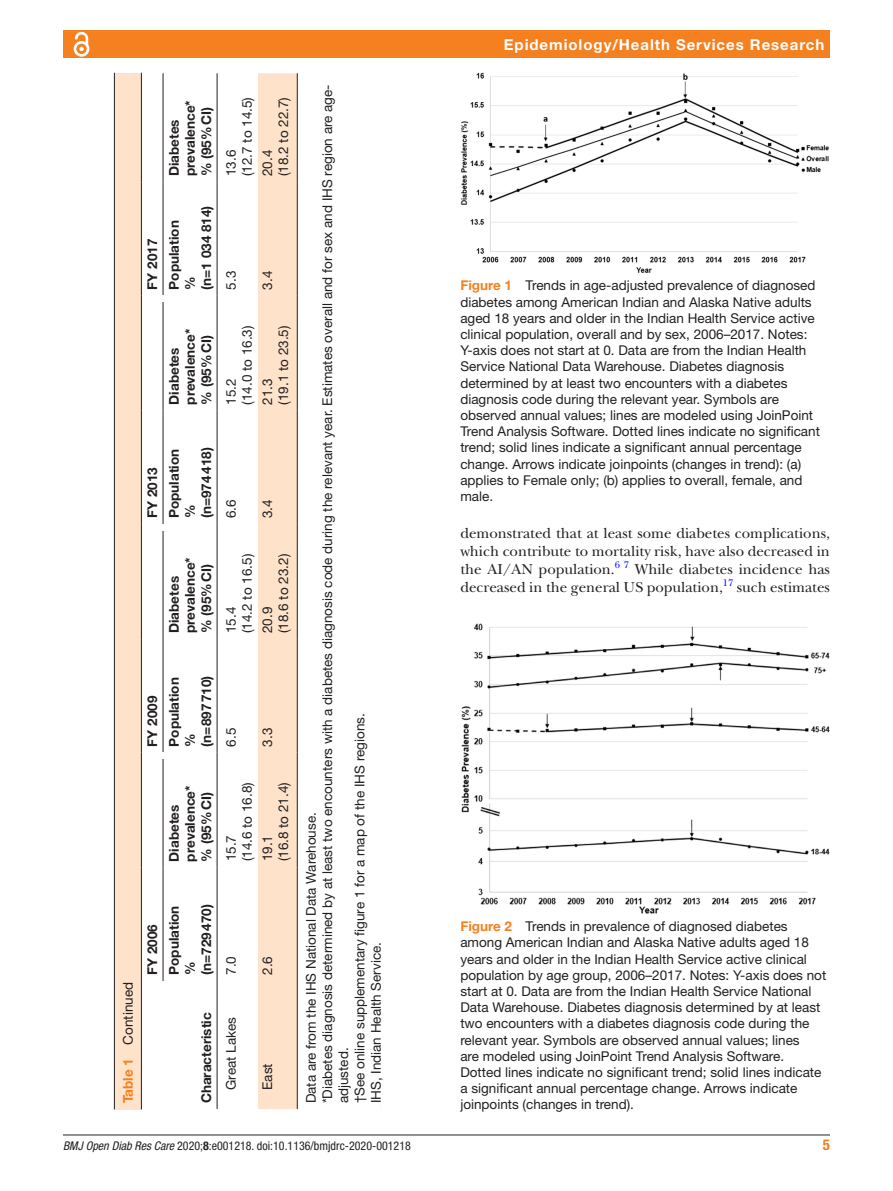
<style>
.page{position:relative;width:893px;height:1191px;background:#fff}
.page>*{position:absolute;margin:0;border:0;box-sizing:border-box;transform-origin:0 0}
.t1{font:15px/18px "New Baskerville";color:#231f20;text-align:justify}
.t2{font:700 15px "Helvetica Neue LT Std";letter-spacing:.065em;color:#fff}
.t3{font:700 condensed 15px "Helvetica Neue LT Std";color:#f58020}
.t4{font:13.5px/16.2px "Helvetica Neue LT Std";color:#231f20}
.t5{font:700 13.5px/16.2px "Helvetica Neue LT Std";color:#231f20}
.t6{font:700 13.5px "Helvetica Neue LT Std";color:#f58020}
.t7{font:condensed 12px "Helvetica Neue LT Std";color:#231f20}
.t8{font:9.9px "New Baskerville";color:#00f}
.s1{font-weight:700;color:#f58020}
.s2{font-style:italic}
.s3{font-weight:700}
</style>
<div class="page">
<hr style="left:63px;top:1134px;width:767px;height:1px;background:#231f20">
<div style="left:63px;top:31px;width:767px;height:27px;background:#f58020"></div>
<svg style="left:73px;top:31px;width:17px;height:26px"></svg>
<div style="left:133px;top:73px;width:248px;height:1036px;background:#fee2c9"></div>
<svg style="left:142px;top:73px;width:239px;height:1036px;fill:#fff"></svg>
<hr style="left:217px;top:981px;width:1px;height:128px;background:#231f20">
<hr style="left:141px;top:981px;width:1px;height:128px;background:#231f20">
<hr style="left:141px;top:867px;width:1px;height:114px;background:#231f20">
<hr style="left:141px;top:752px;width:1px;height:115px;background:#231f20">
<hr style="left:141px;top:639px;width:1px;height:113px;background:#231f20">
<hr style="left:141px;top:524px;width:1px;height:115px;background:#231f20">
<hr style="left:141px;top:411px;width:1px;height:113px;background:#231f20">
<hr style="left:141px;top:296px;width:1px;height:115px;background:#231f20">
<hr style="left:141px;top:182px;width:1px;height:114px;background:#231f20">
<hr style="left:141px;top:73px;width:1px;height:109px;background:#231f20">
<hr style="left:163px;top:867px;width:1px;height:114px;background:#231f20">
<hr style="left:217px;top:867px;width:1px;height:114px;background:#231f20">
<hr style="left:163px;top:752px;width:1px;height:115px;background:#231f20">
<hr style="left:217px;top:752px;width:1px;height:115px;background:#231f20">
<hr style="left:163px;top:639px;width:1px;height:113px;background:#231f20">
<hr style="left:217px;top:639px;width:1px;height:113px;background:#231f20">
<hr style="left:163px;top:524px;width:1px;height:115px;background:#231f20">
<hr style="left:217px;top:524px;width:1px;height:115px;background:#231f20">
<hr style="left:163px;top:411px;width:1px;height:113px;background:#231f20">
<hr style="left:217px;top:411px;width:1px;height:113px;background:#231f20">
<hr style="left:163px;top:296px;width:1px;height:115px;background:#231f20">
<hr style="left:217px;top:296px;width:1px;height:115px;background:#231f20">
<hr style="left:163px;top:182px;width:1px;height:114px;background:#231f20">
<hr style="left:217px;top:182px;width:1px;height:114px;background:#231f20">
<hr style="left:163px;top:73px;width:1px;height:109px;background:#231f20">
<hr style="left:217px;top:73px;width:1px;height:109px;background:#231f20">
<hr style="left:297px;top:867px;width:1px;height:114px;background:#231f20">
<hr style="left:297px;top:752px;width:1px;height:115px;background:#231f20">
<hr style="left:297px;top:639px;width:1px;height:113px;background:#231f20">
<hr style="left:297px;top:524px;width:1px;height:115px;background:#231f20">
<hr style="left:297px;top:411px;width:1px;height:113px;background:#231f20">
<hr style="left:297px;top:296px;width:1px;height:115px;background:#231f20">
<hr style="left:297px;top:182px;width:1px;height:114px;background:#231f20">
<hr style="left:297px;top:981px;width:1px;height:128px;background:#231f20">
<hr style="left:297px;top:73px;width:1px;height:109px;background:#231f20">
<hr style="left:315px;top:73px;width:2px;height:1030px;background:#fff">
<hr style="left:348px;top:73px;width:1px;height:1030px;background:#fff">
<hr style="left:364px;top:73px;width:1px;height:1030px;background:#fff">
<hr style="left:380px;top:73px;width:1px;height:1030px;background:#fff">
<svg style="left:161px;top:752px;width:4px;height:6px"></svg>
<svg style="left:161px;top:524px;width:4px;height:6px"></svg>
<svg style="left:161px;top:296px;width:4px;height:6px"></svg>
<div style="left:115px;top:73px;width:18px;height:1036px;background:#fee2c9"></div>
<hr style="left:114px;top:73px;width:1px;height:1036px;background:#231f20">
<img style="left:461px;top:73px;width:368px;height:200px">
<img style="left:461px;top:623px;width:369px;height:290px">
<p class="t5" style="left:165px;top:176px;width:78px;rotate:-90deg">Diabetes prevalence* % (95%CI)</p>
<p class="t5" style="left:144px;top:290px;width:52px;rotate:-90deg">FY 2017</p>
<p class="t5" style="left:165px;top:290px;width:86px;rotate:-90deg">Population %<br>(n=1 034 814)</p>
<p class="t4" style="left:259px;top:176px;width:81px;rotate:-90deg">20.4<br>(18.2 to 22.7)</p>
<p class="t4" style="left:223px;top:176px;width:81px;rotate:-90deg">13.6<br>(12.7 to 14.5)</p>
<p class="t4" style="left:223px;top:290px;width:20px;rotate:-90deg">5.3</p>
<p class="t4" style="left:259px;top:290px;width:20px;rotate:-90deg">3.4</p>
<p class="t5" style="left:165px;top:405px;width:78px;rotate:-90deg">Diabetes prevalence* % (95%CI)</p>
<p class="t4" style="left:259px;top:404px;width:81px;rotate:-90deg">21.3<br>(19.1 to 23.5)</p>
<p class="t4" style="left:223px;top:405px;width:81px;rotate:-90deg">15.2<br>(14.0 to 16.3)</p>
<p class="t5" style="left:144px;top:518px;width:52px;rotate:-90deg">FY 2013</p>
<p class="t5" style="left:165px;top:518px;width:72px;rotate:-90deg">Population % (n=974418)</p>
<p class="t4" style="left:223px;top:518px;width:20px;rotate:-90deg">6.6</p>
<p class="t4" style="left:259px;top:518px;width:20px;rotate:-90deg">3.4</p>
<p class="t5" style="left:165px;top:633px;width:78px;rotate:-90deg">Diabetes prevalence* % (95%CI)</p>
<p class="t4" style="left:259px;top:633px;width:81px;rotate:-90deg">20.9<br>(18.6 to 23.2)</p>
<p class="t4" style="left:223px;top:633px;width:81px;rotate:-90deg">15.4<br>(14.2 to 16.5)</p>
<p class="t5" style="left:144px;top:746px;width:52px;rotate:-90deg">FY 2009</p>
<p class="t5" style="left:165px;top:746px;width:72px;rotate:-90deg">Population % (n=897710)</p>
<p class="t4" style="left:223px;top:746px;width:20px;rotate:-90deg">6.5</p>
<p class="t4" style="left:259px;top:746px;width:20px;rotate:-90deg">3.3</p>
<p class="t5" style="left:165px;top:861px;width:78px;rotate:-90deg">Diabetes prevalence* % (95%CI)</p>
<p class="t4" style="left:259px;top:861px;width:81px;rotate:-90deg">19.1<br>(16.8 to 21.4)</p>
<p class="t4" style="left:223px;top:861px;width:81px;rotate:-90deg">15.7<br>(14.6 to 16.8)</p>
<p class="t4" style="left:120px;top:1044px;width:64px;rotate:-90deg">Continued</p>
<p class="t6" style="left:120px;top:1103px;width:47px;rotate:-90deg">Table 1</p>
<p class="t5" style="left:144px;top:975px;width:52px;rotate:-90deg">FY 2006</p>
<p class="t5" style="left:165px;top:975px;width:72px;rotate:-90deg">Population % (n=729470)</p>
<p class="t4" style="left:223px;top:975px;width:20px;rotate:-90deg">7.0</p>
<p class="t5" style="left:198px;top:1103px;width:92px;rotate:-90deg">Characteristic</p>
<p class="t4" style="left:223px;top:1089px;width:74px;rotate:-90deg">Great Lakes</p>
<p class="t4" style="left:259px;top:975px;width:20px;rotate:-90deg">2.6</p>
<p class="t4" style="left:259px;top:1089px;width:28px;rotate:-90deg">East</p>
<p class="t4" style="left:303px;top:1103px;width:1020px;rotate:-90deg">Data are from the IHS National Data Warehouse.<br>*Diabetes diagnosis determined by at least two encounters with a diabetes diagnosis code during the relevant year. Estimates overall and for sex and IHS region are age&shy;adjusted.<br>†See online supplementary figure 1 for a map of the IHS regions.<br>IHS, Indian Health Service.</p>
<p class="t2" style="left:504px;top:35px;width:322px">Epidemiology/Health Services Research</p>
<p class="t4" style="left:460px;top:277px;width:361px"><span class="s1">Figure 1</span> Trends in age-adjusted prevalence of diagnosed diabetes among American Indian and Alaska Native adults aged 18 years and older in the Indian Health Service active clinical population, overall and by sex, 2006–2017. Notes:<br>Y-axis does not start at 0. Data are from the Indian Health Service National Data Warehouse. Diabetes diagnosis determined by at least two encounters with a diabetes diagnosis code during the relevant year. Symbols are observed annual values; lines are modeled using JoinPoint Trend Analysis Software. Dotted lines indicate no significant trend; solid lines indicate a significant annual percentage change. Arrows indicate joinpoints (changes in trend): (a) applies to Female only; (b) applies to overall, female, and male.</p>
<p class="t1" style="left:460px;top:524px;width:371px">demonstrated that at least some diabetes complications, which contribute to mortality risk, have also decreased in the AI/AN population.</p>
<p class="t8" style="left:615px;top:558px;width:16px">6 7</p>
<p class="t1" style="left:460px;top:560px;width:371px;text-indent:174px">While diabetes incidence has decreased in the general US population,</p>
<p class="t8" style="left:723px;top:576px;width:12px">17</p>
<p class="t1" style="left:737px;top:578px;width:95px">such estimates</p>
<p class="t4" style="left:460px;top:918px;width:367px"><span class="s1">Figure 2</span> Trends in prevalence of diagnosed diabetes among American Indian and Alaska Native adults aged 18 years and older in the Indian Health Service active clinical population by age group, 2006–2017. Notes: Y-axis does not start at 0. Data are from the Indian Health Service National Data Warehouse. Diabetes diagnosis determined by at least two encounters with a diabetes diagnosis code during the relevant year. Symbols are observed annual values; lines<br>are modeled using JoinPoint Trend Analysis Software.<br>Dotted lines indicate no significant trend; solid lines indicate a significant annual percentage change. Arrows indicate joinpoints (changes in trend).</p>
<p class="t7" style="left:63px;top:1138px;width:349px"><span class="s2">BMJ Open Diab Res Care</span> 2020;<span class="s3">8</span>:e001218. doi:10.1136/bmjdrc-2020-001218</p>
<p class="t3" style="left:823px;top:1135px;width:9px">5</p>
</div>
